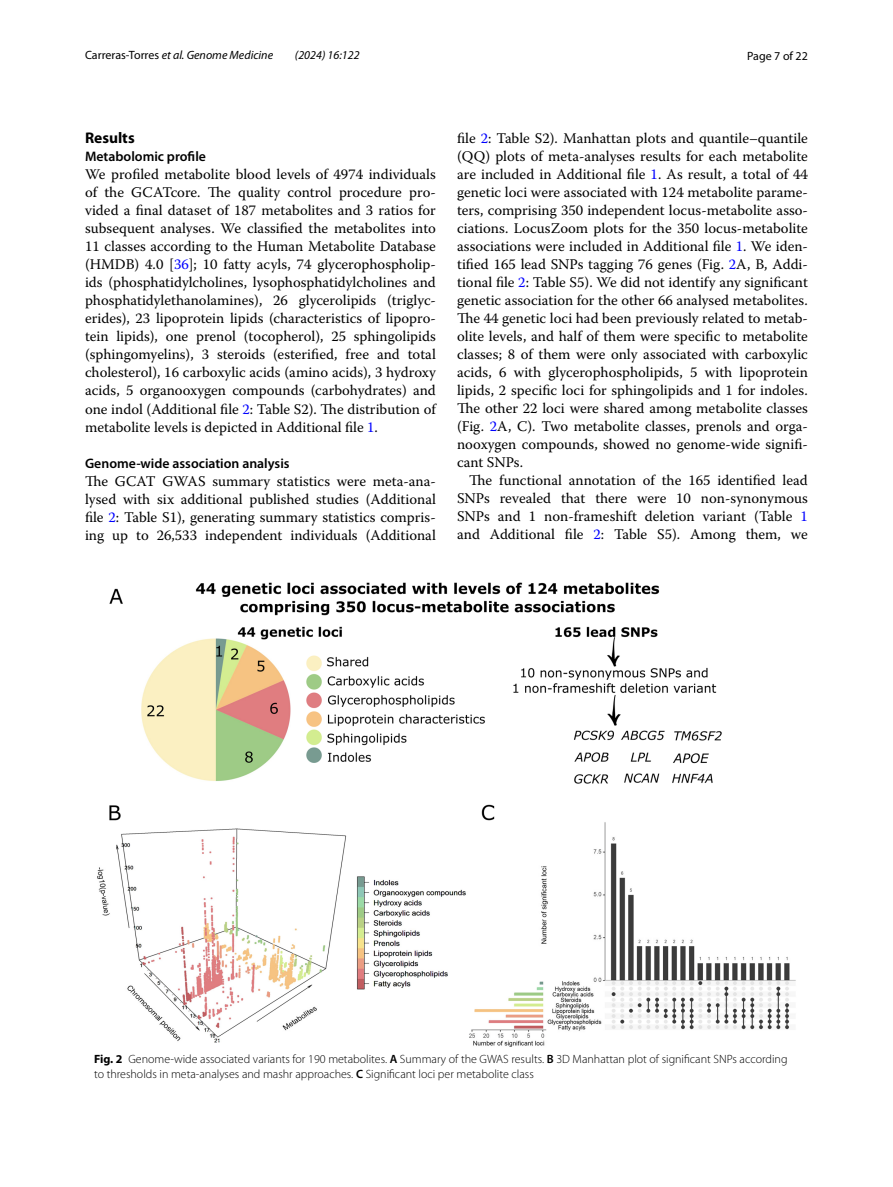
<style>
.page{position:relative;width:893px;height:1187px;background:#fff}
.page>*{position:absolute;margin:0;border:0;box-sizing:border-box;transform-origin:0 0}
.t1{font:700 15.45px "Myriad Pro";color:#000}
.t2{font:14.7px/18px "Warnock Pro";color:#000;text-align:justify}
.t3{font:600 13.8px "Myriad Pro";color:#000}
.t4{font:300 12px/15px "Myriad Pro";color:#000}
.t5{font:italic 12px "Myriad Pro";color:#000}
.t6{font:12px "Myriad Pro";color:#000}
.s1{font-style:normal}
.s2{color:#00f}
.s3{font-weight:700}
.s4{font-weight:600}
</style>
<div class="page">
<img style="left:97px;top:582px;width:699px;height:465px">
<p class="t5" style="left:85px;top:48px;width:190px"><span class="s1">Carreras‑Torres</span> et al. Genome Medicine</p>
<p class="t5" style="left:295px;top:48px;width:66px">(2024) 16:122</p>
<p class="t6" style="left:747px;top:48px;width:62px">Page 7 of 22</p>
<p class="t1" style="left:85px;top:128px;width:51px">Results</p>
<p class="t3" style="left:85px;top:148px;width:122px">Metabolomic profile</p>
<p class="t2" style="left:85px;top:165px;width:352px">We profiled metabolite blood levels of 4974 individuals of the GCATcore. The quality control procedure pro&shy;vided a final dataset of 187 metabolites and 3 ratios for subsequent analyses. We classified the metabolites into 11 classes according to the Human Metabolite Database (HMDB) 4.0 [<span class="s2">36</span>]; 10 fatty acyls, 74 glycerophospholip&shy;ids (phosphatidylcholines, lysophosphatidylcholines and phosphatidylethanolamines), 26 glycerolipids (triglyc&shy;erides), 23 lipoprotein lipids (characteristics of lipopro&shy;tein lipids), one prenol (tocopherol), 25 sphingolipids (sphingomyelins), 3 steroids (esterified, free and total cholesterol), 16 carboxylic acids (amino acids), 3 hydroxy acids, 5 organooxygen compounds (carbohydrates) and one indol (Additional file <span class="s2">2</span>: Table S2). The distribution of metabolite levels is depicted in Additional file <span class="s2">1</span>.</p>
<p class="t3" style="left:85px;top:454px;width:206px">Genome‑wide association analysis</p>
<p class="t2" style="left:85px;top:471px;width:352px">The GCAT GWAS summary statistics were meta-ana&shy;lysed with six additional published studies (Additional file <span class="s2">2</span>: Table S1), generating summary statistics compris&shy;ing up to 26,533 independent individuals (Additional</p>
<p class="t2" style="left:457px;top:128px;width:352px">file <span class="s2">2</span>: Table S2). Manhattan plots and quantile–quantile (QQ) plots of meta-analyses results for each metabolite are included in Additional file <span class="s2">1</span>. As result, a total of 44 genetic loci were associated with 124 metabolite parame&shy;ters, comprising 350 independent locus-metabolite asso&shy;ciations. LocusZoom plots for the 350 locus-metabolite associations were included in Additional file <span class="s2">1</span>. We iden&shy;tified 165 lead SNPs tagging 76 genes (Fig. <span class="s2">2</span>A, B, Addi&shy;tional file <span class="s2">2</span>: Table S5). We did not identify any significant genetic association for the other 66 analysed metabolites.<br>The 44 genetic loci had been previously related to metab&shy;olite levels, and half of them were specific to metabolite classes; 8 of them were only associated with carboxylic acids, 6 with glycerophospholipids, 5 with lipoprotein lipids, 2 specific loci for sphingolipids and 1 for indoles.<br>The other 22 loci were shared among metabolite classes (Fig. <span class="s2">2</span>A, C). Two metabolite classes, prenols and orga&shy;nooxygen compounds, showed no genome-wide signifi&shy;cant SNPs.</p>
<p class="t2" style="left:457px;top:470px;width:352px;text-indent:12px">The functional annotation of the 165 identified lead SNPs revealed that there were 10 non-synonymous SNPs and 1 non-frameshift deletion variant (Table <span class="s2">1 </span>and Additional file <span class="s2">2</span>: Table S5). Among them, we</p>
<p class="t4" style="left:94px;top:1051px;width:695px"><span class="s3">Fig. 2</span> Genome-wide associated variants for 190 metabolites. <span class="s4">A</span> Summary of the GWAS results. <span class="s4">B</span> 3D Manhattan plot of significant SNPs according to thresholds in meta-analyses and mashr approaches. <span class="s4">C</span> Significant loci per metabolite class</p>
</div>
